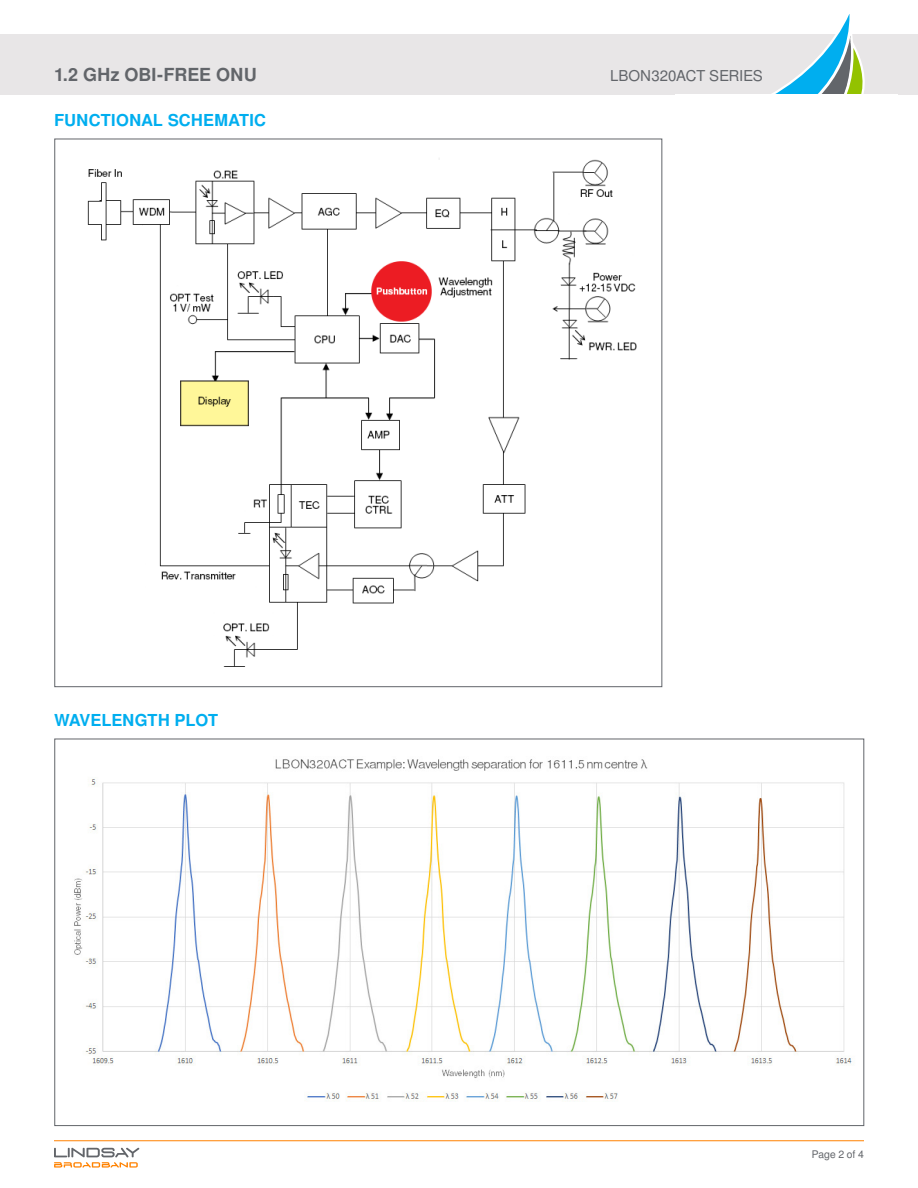
<style>
.page{position:relative;width:918px;height:1188px;background:#fff}
.page>*{position:absolute;margin:0;border:0;box-sizing:border-box;transform-origin:0 0}
.t1{font:700 18px "Free Sans";letter-spacing:-.005em;color:#62656a}
.t2{font:700 16.5px "Free Sans";letter-spacing:-.005em;color:#00aeef}
.t3{font:15px "Free Sans";letter-spacing:-.005em;color:#62656a}
.t4{font:10.5px "Free Sans";letter-spacing:.005em;color:#62656a}
</style>
<div class="page">
<img style="left:60px;top:138px;width:587px;height:529px">
<div style="left:0;top:34px;width:918px;height:60px;background:#e8e6e7"></div>
<svg style="left:772px;top:14px;width:93px;height:80px"></svg>
<svg style="left:54px;top:1148px;width:85px;height:20px"></svg>
<hr style="left:54px;top:1140px;width:810px;height:1px;background:#ff8200">
<img style="left:74px;top:759px;width:778px;height:343px">
<p class="t1" style="left:54px;top:62px;width:204px">1.2 GHz OBI-FREE ONU</p>
<p class="t3" style="left:610px;top:67px;width:154px">LBON320ACT SERIES</p>
<p class="t2" style="left:54px;top:108px;width:214px">FUNCTIONAL SCHEMATIC</p>
<p class="t2" style="left:54px;top:708px;width:166px">WAVELENGTH PLOT</p>
<p class="t4" style="left:812px;top:1149px;width:54px">Page 2 of 4</p>
</div>
